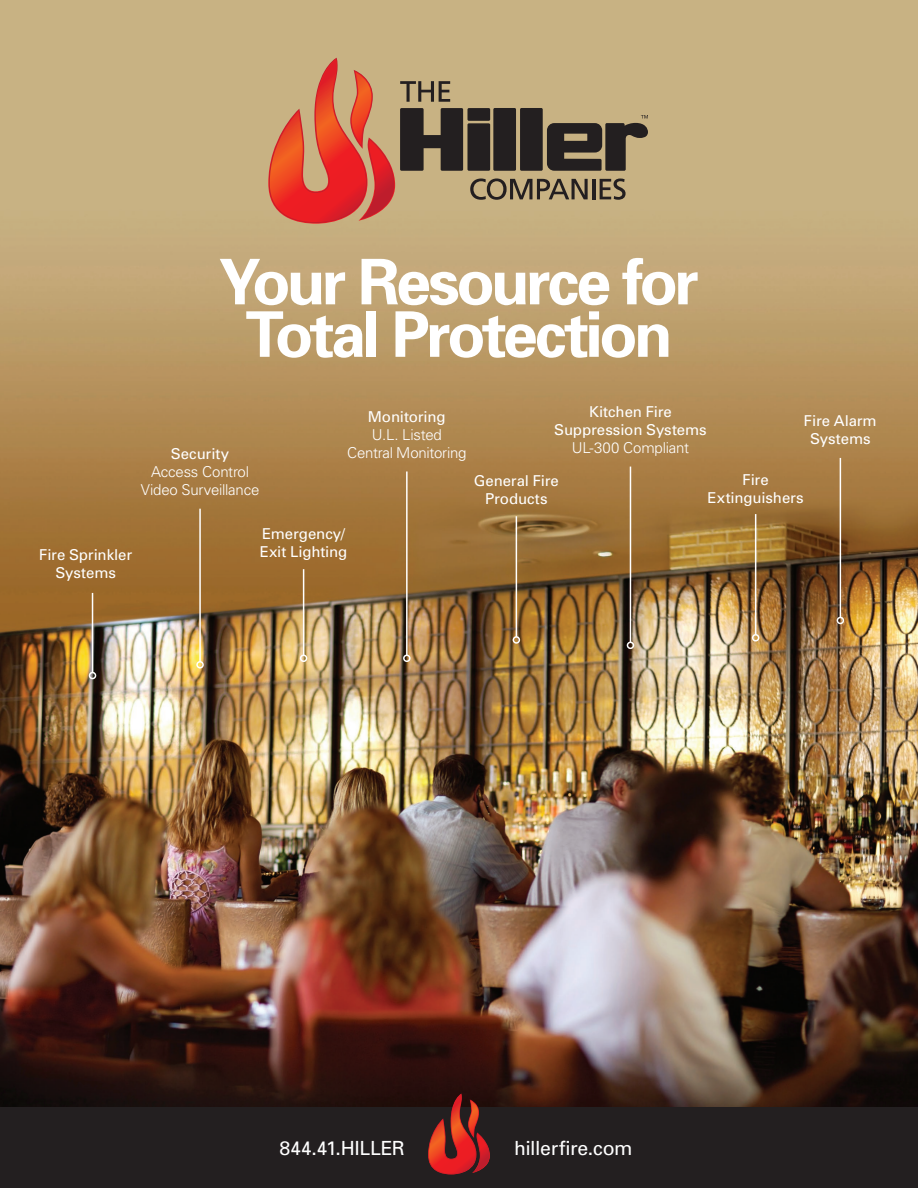
<style>
.page{position:relative;width:918px;height:1188px;background:#fff}
.page>*{position:absolute;margin:0;border:0;box-sizing:border-box;transform-origin:0 0}
.t1{font:700 63px/52.5px "Univers";letter-spacing:-.055em;color:#fff;text-align:center}
.t2{font:19.5px "Univers";letter-spacing:-.02em;color:#fff}
.t3{font:15px/18px "Univers";letter-spacing:-.005em;color:#fff;text-align:center}
.t4{font:300 15px/18px "Univers";letter-spacing:-.015em;color:#fff;text-align:center}
</style>
<div class="page">
<img style="left:0;top:0;width:918px;height:1107px">
<div style="left:0;top:1107px;width:918px;height:81px;background:#231f20"></div>
<hr style="left:516px;top:516px;width:1px;height:121px;background:#fff">
<div style="left:513px;top:636px;width:7px;height:8px;border:2px solid #fff;border-radius:50%"></div>
<hr style="left:303px;top:569px;width:1px;height:86px;background:#fff">
<div style="left:300px;top:655px;width:7px;height:7px;border:2px solid #fff;border-radius:50%"></div>
<hr style="left:92px;top:593px;width:1px;height:80px;background:#fff">
<div style="left:89px;top:672px;width:7px;height:7px;border:2px solid #fff;border-radius:50%"></div>
<hr style="left:755px;top:514px;width:1px;height:121px;background:#fff">
<div style="left:752px;top:634px;width:7px;height:8px;border:2px solid #fff;border-radius:50%"></div>
<hr style="left:840px;top:458px;width:1px;height:159px;background:#fff">
<div style="left:837px;top:617px;width:7px;height:7px;border:2px solid #fff;border-radius:50%"></div>
<hr style="left:630px;top:467px;width:1px;height:175px;background:#fff">
<div style="left:627px;top:642px;width:7px;height:7px;border:2px solid #fff;border-radius:50%"></div>
<hr style="left:406px;top:471px;width:2px;height:184px;background:#fff">
<div style="left:403px;top:655px;width:8px;height:7px;border:2px solid #fff;border-radius:50%"></div>
<hr style="left:199px;top:509px;width:2px;height:153px;background:#fff">
<div style="left:196px;top:661px;width:8px;height:8px;border:2px solid #fff;border-radius:50%"></div>
<svg style="left:268px;top:58px;width:380px;height:166px;background:#ac7f5f"></svg>
<svg style="left:428px;top:1094px;width:62px;height:80px"></svg>
<h1 class="t1" style="left:219px;top:254px;width:482px">Your Resource for<br>Total Protection</h1>
<p class="t3" style="left:554px;top:403px;width:154px">Kitchen Fire<br>Suppression Systems</p>
<p class="t4" style="left:572px;top:438px;width:119px">UL-300 Compliant</p>
<p class="t3" style="left:368px;top:407px;width:79px">Monitoring</p>
<p class="t4" style="left:347px;top:425px;width:121px">U.L. Listed<br>Central Monitoring</p>
<p class="t3" style="left:804px;top:411px;width:74px">Fire Alarm<br>Systems</p>
<p class="t3" style="left:171px;top:445px;width:60px">Security</p>
<p class="t4" style="left:141px;top:462px;width:120px">Access Control<br>Video Surveillance</p>
<p class="t3" style="left:708px;top:470px;width:98px">Fire<br>Extinguishers</p>
<p class="t3" style="left:474px;top:472px;width:87px">General Fire<br>Products</p>
<p class="t3" style="left:39px;top:545px;width:95px">Fire Sprinkler<br>Systems</p>
<p class="t3" style="left:260px;top:525px;width:89px;text-align:left">Emergency/<br>Exit Lighting</p>
<h2 class="t2" style="left:279px;top:1136px;width:127px">844.41.HILLER</h2>
<h2 class="t2" style="left:514px;top:1136px;width:120px">hillerfire.com</h2>
</div>
